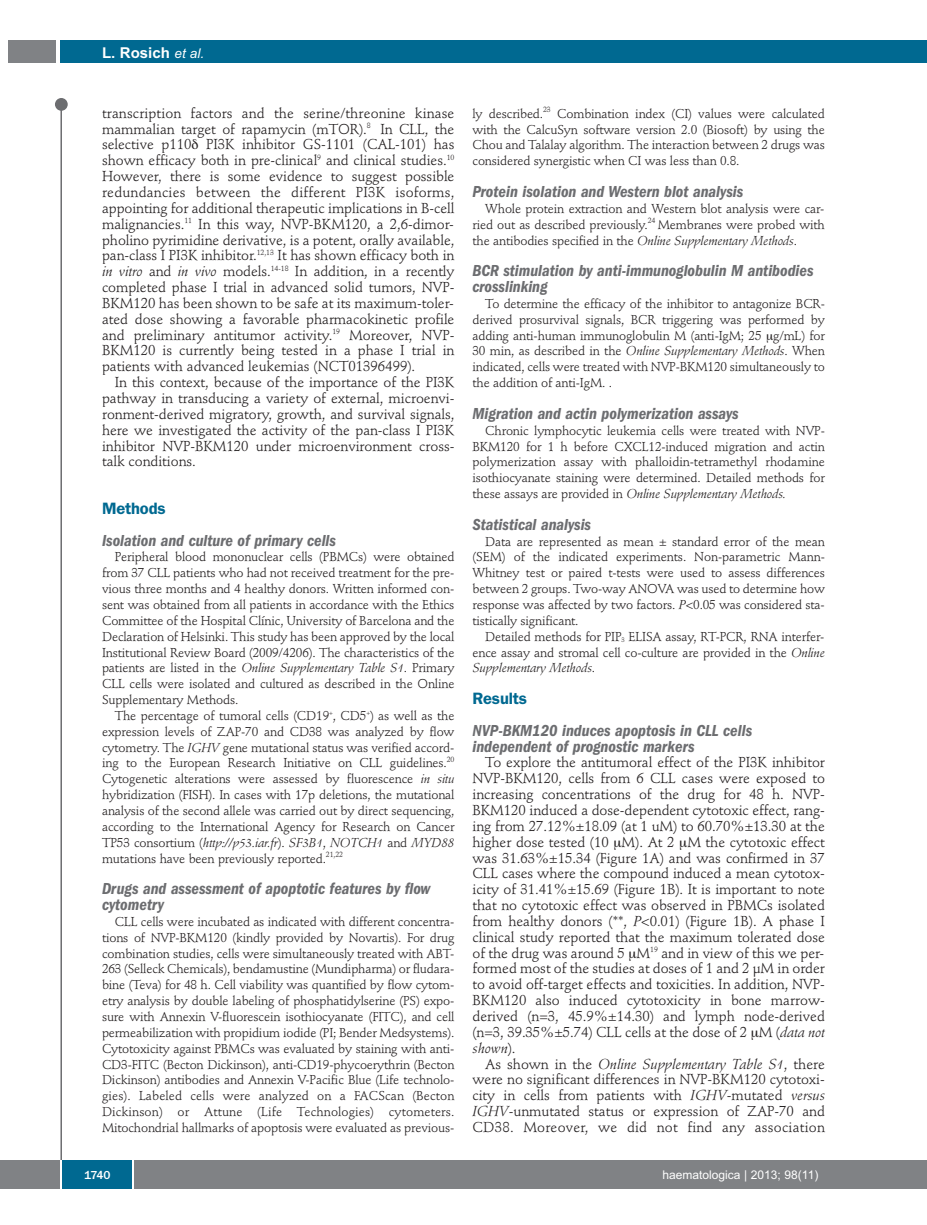
<style>
.page{position:relative;width:927px;height:1225px;background:#fff}
.page>*{position:absolute;margin:0;border:0;box-sizing:border-box;transform-origin:0 0}
.t1{font:italic 600 condensed 16.5px/15.9px "Franklin Gothic";color:#6c6d70}
.t2{font:600 16.5px "Franklin Gothic";letter-spacing:-.01em;color:#006991}
.t3{font:700 15px "Arial";color:#fff}
.t4{font:14.25px/15.9px "Stempel Schneidler";letter-spacing:-.005em;color:#231f20;text-align:justify}
.t5{font:12.75px/15.9px "Stempel Schneidler";letter-spacing:-.015em;color:#231f20;text-align:justify}
.t6{font:12px "Arial";color:#fff}
.t7{font:500 12px "Franklin Gothic";color:#fff}
.s1{font-weight:400;font-style:italic;font-size:13.5px}
.s2{font-style:italic}
</style>
<div class="page">
<div style="left:911px;top:40px;width:16px;height:22px;background:#006991"></div>
<div style="left:910px;top:1160px;width:17px;height:28px;background:#808285"></div>
<div style="left:55px;top:98px;width:13px;height:13px;background:#6c6d70;border-radius:50%"></div>
<hr style="left:60px;top:101px;width:2px;height:1061px;background:#6c6d70">
<div style="left:60px;top:40px;width:852px;height:22px;background:#006991"></div>
<div style="left:9px;top:40px;width:47px;height:22px;background:#808285"></div>
<div style="left:0;top:1160px;width:911px;height:28px;background:#808285"></div>
<div style="left:62px;top:1160px;width:71px;height:28px;background:#006991"></div>
<hr style="left:60px;top:1160px;width:2px;height:28px;background:#fff">
<svg style="left:133px;top:1160px;width:1px;height:28px"></svg>
<p class="t3" style="left:102px;top:44px;width:104px">L. Rosich <span class="s1">et al.</span></p>
<p class="t4" style="left:102px;top:106px;width:354px">transcription factors and the serine/threonine kinase mammalian target of rapamycin (mTOR).<sup>8</sup> In CLL, the selective p110 PI3K inhibitor GS-1101 (CAL-101) has shown efficacy both in pre-clinical<sup>9</sup> and clinical studies.<sup>10<br></sup>However, there is some evidence to suggest possible redundancies between the different PI3K isoforms, appointing for additional therapeutic implications in B-cell malignancies.<sup>11</sup> In this way, NVP-BKM120, a 2,6-dimor&shy;pholino pyrimidine derivative, is a potent, orally available, pan-class I PI3K inhibitor.<sup>12,13</sup> It has shown efficacy both in <span class="s2">in vitro</span> and <span class="s2">in vivo</span> models.<sup>14-18</sup> In addition, in a recently completed phase I trial in advanced solid tumors, NVP-BKM120 has been shown to be safe at its maximum-toler&shy;ated dose showing a favorable pharmacokinetic profile and preliminary antitumor activity.<sup>19</sup> Moreover, NVP-BKM120 is currently being tested in a phase I trial in patients with advanced leukemias (NCT01396499).</p>
<p class="t4" style="left:102px;top:376px;width:354px;text-indent:13px">In this context, because of the importance of the PI3K pathway in transducing a variety of external, microenvi&shy;ronment-derived migratory, growth, and survival signals, here we investigated the activity of the pan-class I PI3K inhibitor NVP-BKM120 under microenvironment cross&shy;talk conditions.</p>
<p class="t2" style="left:102px;top:502px;width:65px">Methods</p>
<p class="t1" style="left:102px;top:533px;width:235px">Isolation and culture of primary cells</p>
<p class="t5" style="left:102px;top:550px;width:354px;text-indent:13px">Peripheral blood mononuclear cells (PBMCs) were obtained from 37 CLL patients who had not received treatment for the pre&shy;vious three months and 4 healthy donors. Written informed con&shy;sent was obtained from all patients in accordance with the Ethics Committee of the Hospital Clínic, University of Barcelona and the Declaration of Helsinki. This study has been approved by the local Institutional Review Board (2009/4206). The characteristics of the patients are listed in the <span class="s2">Online Supplementary Table S1</span>. Primary CLL cells were isolated and cultured as described in the Online Supplementary Methods.</p>
<p class="t5" style="left:102px;top:709px;width:354px;text-indent:13px">The percentage of tumoral cells (CD19<sup>+</sup>, CD5<sup>+</sup>) as well as the expression levels of ZAP-70 and CD38 was analyzed by flow cytometry. The <span class="s2">IGHV</span> gene mutational status was verified accord&shy;ing to the European Research Initiative on CLL guidelines.<sup>20<br></sup>Cytogenetic alterations were assessed by fluorescence <span class="s2">in situ </span>hybridization (FISH). In cases with 17p deletions, the mutational analysis of the second allele was carried out by direct sequencing, according to the International Agency for Research on Cancer TP53 consortium (<span class="s2">http://p53.iar.fr</span>). <span class="s2">SF3B1</span>, <span class="s2">NOTCH1</span> and <span class="s2">MYD88 </span>mutations have been previously reported.<sup>21,22</sup></p>
<p class="t1" style="left:102px;top:882px;width:330px">Drugs and assessment of apoptotic features by flow cytometry</p>
<p class="t5" style="left:102px;top:915px;width:354px;text-indent:13px">CLL cells were incubated as indicated with different concentra&shy;tions of NVP-BKM120 (kindly provided by Novartis). For drug combination studies, cells were simultaneously treated with ABT-263 (Selleck Chemicals), bendamustine (Mundipharma) or fludara&shy;bine (Teva) for 48 h. Cell viability was quantified by flow cytom&shy;etry analysis by double labeling of phosphatidylserine (PS) expo&shy;sure with Annexin V-fluorescein isothiocyanate (FITC), and cell permeabilization with propidium iodide (PI; Bender Medsystems).<br>Cytotoxicity against PBMCs was evaluated by staining with anti-CD3-FITC (Becton Dickinson), anti-CD19-phycoerythrin (Becton Dickinson) antibodies and Annexin V-Pacific Blue (Life technolo&shy;gies). Labeled cells were analyzed on a FACScan (Becton Dickinson) or Attune (Life Technologies) cytometers.<br>Mitochondrial hallmarks of apoptosis were evaluated as previous-</p>
<p class="t5" style="left:472px;top:107px;width:354px">ly described.<sup>23</sup> Combination index (CI) values were calculated with the CalcuSyn software version 2.0 (Biosoft) by using the Chou and Talalay algorithm. The interaction between 2 drugs was considered synergistic when CI was less than 0.8.</p>
<p class="t1" style="left:472px;top:185px;width:272px">Protein isolation and Western blot analysis</p>
<p class="t5" style="left:472px;top:202px;width:354px;text-indent:13px">Whole protein extraction and Western blot analysis were car&shy;ried out as described previously.<sup>24</sup> Membranes were probed with the antibodies specified in the <span class="s2">Online Supplementary Methods</span>.</p>
<p class="t1" style="left:472px;top:264px;width:343px">BCR stimulation by anti-immunoglobulin M antibodies crosslinking</p>
<p class="t5" style="left:472px;top:297px;width:354px;text-indent:13px">To determine the efficacy of the inhibitor to antagonize BCR&shy;derived prosurvival signals, BCR triggering was performed by adding anti-human immunoglobulin M (anti-IgM; 25 g/mL) for 30 min, as described in the <span class="s2">Online Supplementary Methods</span>. When indicated, cells were treated with NVP-BKM120 simultaneously to the addition of anti-IgM. .</p>
<p class="t1" style="left:472px;top:406px;width:268px">Migration and actin polymerization assays</p>
<p class="t5" style="left:472px;top:423px;width:354px;text-indent:13px">Chronic lymphocytic leukemia cells were treated with NVP-BKM120 for 1 h before CXCL12-induced migration and actin polymerization assay with phalloidin-tetramethyl rhodamine isothiocyanate staining were determined. Detailed methods for these assays are provided in <span class="s2">Online Supplementary Methods.</span></p>
<p class="t1" style="left:472px;top:517px;width:120px">Statistical analysis</p>
<p class="t5" style="left:472px;top:534px;width:354px;text-indent:13px">Data are represented as mean ± standard error of the mean (SEM) of the indicated experiments. Non-parametric Mann-Whitney test or paired t-tests were used to assess differences between 2 groups. Two-way ANOVA was used to determine how response was affected by two factors. <span class="s2">P</span>&lt;0.05 was considered sta&shy;tistically significant.</p>
<p class="t5" style="left:472px;top:629px;width:354px;text-indent:13px">Detailed methods for PIP<sub>3</sub> ELISA assay, RT-PCR, RNA interfer&shy;ence assay and stromal cell co-culture are provided in the <span class="s2">Online Supplementary Methods</span>.</p>
<p class="t2" style="left:472px;top:692px;width:56px">Results</p>
<p class="t1" style="left:472px;top:723px;width:281px">NVP-BKM120 induces apoptosis in CLL cells independent of prognostic markers</p>
<p class="t4" style="left:472px;top:756px;width:354px;text-indent:13px">To explore the antitumoral effect of the PI3K inhibitor NVP-BKM120, cells from 6 CLL cases were exposed to increasing concentrations of the drug for 48 h. NVP-BKM120 induced a dose-dependent cytotoxic effect, rang&shy;ing from 27.12%±18.09 (at 1 uM) to 60.70%±13.30 at the higher dose tested (10 M). At 2 M the cytotoxic effect was 31.63%±15.34 (Figure 1A) and was confirmed in 37<br>CLL cases where the compound induced a mean cytotox&shy;icity of 31.41%±15.69 (Figure 1B). It is important to note that no cytotoxic effect was observed in PBMCs isolated from healthy donors (**, <span class="s2">P</span>&lt;0.01) (Figure 1B). A phase I clinical study reported that the maximum tolerated dose of the drug was around 5 M<sup>19</sup> and in view of this we per&shy;formed most of the studies at doses of 1 and 2 µM in order to avoid off-target effects and toxicities. In addition, NVP-BKM120 also induced cytotoxicity in bone marrow&shy;derived (n=3, 45.9%±14.30) and lymph node-derived (n=3, 39.35%±5.74) CLL cells at the dose of 2 M (<span class="s2">data not shown</span>).</p>
<p class="t4" style="left:472px;top:1057px;width:354px;text-indent:13px">As shown in the <span class="s2">Online Supplementary Table S1</span>, there were no significant differences in NVP-BKM120 cytotoxi&shy;city in cells from patients with <span class="s2">IGHV</span>-mutated <span class="s2">versus IGHV</span>-unmutated status or expression of ZAP-70 and CD38. Moreover, we did not find any association</p>
<p class="t7" style="left:84px;top:1167px;width:28px">1740</p>
<p class="t6" style="left:662px;top:1167px;width:157px">haematologica | 2013; 98(11)</p>
</div>
